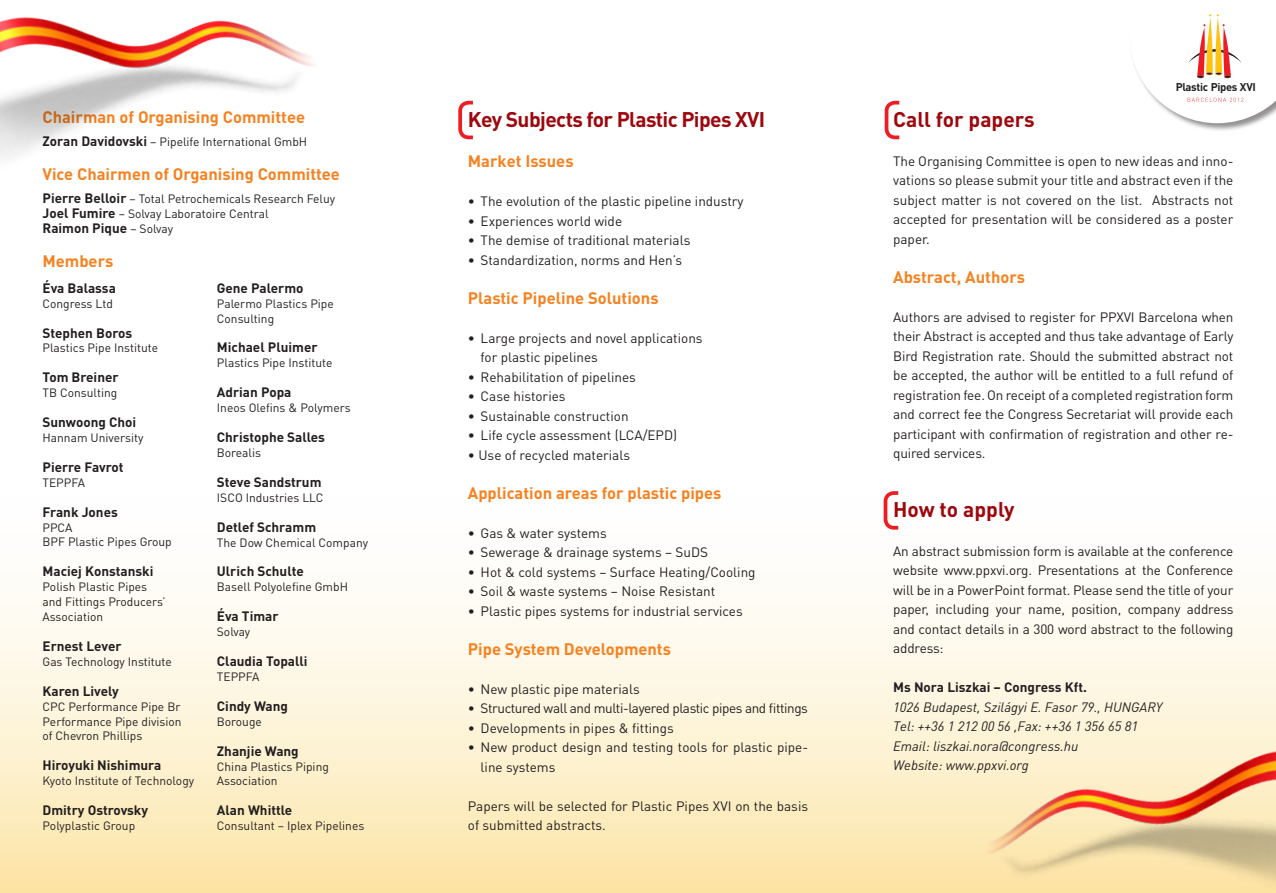
<style>
.page{position:relative;width:1276px;height:893px;background:#fff}
.page>*{position:absolute;margin:0;border:0;box-sizing:border-box;transform-origin:0 0}
.t1{font:700 21px "DIN Pro";letter-spacing:-.03em;color:#9d070d}
.t2{font:700 21px "DIN Pro";color:#9d070d}
.t3{font:700 16.5px "DIN Pro";color:#f58220}
.t4{font:13.5px/19.5px "DIN Pro";color:#231f20}
.t5{font:700 13.5px "DIN Pro";color:#231f20}
.t6{font:italic 13.5px/19.5px "DIN";color:#231f20}
.t7{font:13.5px "DIN Pro";letter-spacing:-.03em;color:#231f20}
.t8{font:12px/14.9px "DIN Pro";color:#231f20}
.t9{font:700 11.1px "DIN Pro";letter-spacing:-.03em;color:#231f20}
.s1{font-weight:700;font-size:13.5px}
.s2{font-weight:400;font-size:12px}
</style>
<div class="page">
<div style="left:1128px;top:0;width:148px;height:133px;background:#231f20;opacity:.5"></div>
<div style="left:0;top:470px;width:1276px;height:423px;background:linear-gradient(to bottom,#fff,#fce7ae)"></div>
<img style="left:977px;top:699px;width:299px;height:194px">
<svg style="left:1129px;top:0;width:147px;height:123px"></svg>
<img style="left:0;top:17px;width:314px;height:142px">
<svg style="left:881px;top:489px;width:21px;height:42px"></svg>
<svg style="left:458px;top:100px;width:15px;height:40px"></svg>
<svg style="left:884px;top:100px;width:16px;height:40px"></svg>
<p class="t3" style="left:43px;top:106px;width:264px">Chairman of Organising Committee</p>
<p class="t8" style="left:43px;top:133px;width:266px"><span class="s1">Zoran Davidovski</span> – Pipelife International GmbH</p>
<p class="t3" style="left:43px;top:163px;width:299px">Vice Chairmen of Organising Committee</p>
<p class="t8" style="left:43px;top:190px;width:294px"><span class="s1">Pierre Belloir</span> – Total Petrochemicals Research Feluy<br><span class="s1">Joel Fumire</span> – Solvay Laboratoire Central</p>
<p class="t5" style="left:43px;top:219px;width:132px">Raimon Pique <span class="s2">– Solvay</span></p>
<p class="t3" style="left:43px;top:250px;width:72px">Members</p>
<p class="t5" style="left:43px;top:279px;width:75px">Éva Balassa</p>
<p class="t8" style="left:43px;top:295px;width:72px">Congress Ltd</p>
<p class="t5" style="left:43px;top:323px;width:91px">Stephen Boros</p>
<p class="t8" style="left:43px;top:340px;width:117px">Plastics Pipe Institute</p>
<p class="t5" style="left:43px;top:368px;width:78px">Tom Breiner</p>
<p class="t8" style="left:43px;top:385px;width:76px">TB Consulting</p>
<p class="t5" style="left:43px;top:413px;width:95px">Sunwoong Choi</p>
<p class="t8" style="left:43px;top:430px;width:102px">Hannam University</p>
<p class="t5" style="left:43px;top:458px;width:83px">Pierre Favrot</p>
<p class="t8" style="left:43px;top:474px;width:44px">TEPPFA</p>
<p class="t5" style="left:43px;top:502px;width:77px">Frank Jones</p>
<p class="t8" style="left:43px;top:519px;width:131px">PPCA<br>BPF Plastic Pipes Group</p>
<p class="t5" style="left:43px;top:562px;width:112px">Maciej Konstanski</p>
<p class="t8" style="left:43px;top:579px;width:125px">Polish Plastic Pipes and Fittings Producers’<br>Association</p>
<p class="t5" style="left:43px;top:637px;width:81px">Ernest Lever</p>
<p class="t8" style="left:43px;top:654px;width:131px">Gas Technology Institute</p>
<p class="t5" style="left:43px;top:682px;width:78px">Karen Lively</p>
<p class="t8" style="left:43px;top:698px;width:141px;text-align:justify">CPC Performance Pipe Br Performance Pipe division of Chevron Phillips</p>
<p class="t5" style="left:43px;top:756px;width:120px">Hiroyuki Nishimura</p>
<p class="t8" style="left:43px;top:773px;width:153px">Kyoto Institute of Technology</p>
<p class="t5" style="left:43px;top:801px;width:107px">Dmitry Ostrovsky</p>
<p class="t8" style="left:43px;top:818px;width:94px">Polyplastic Group</p>
<p class="t5" style="left:217px;top:279px;width:88px">Gene Palermo</p>
<p class="t8" style="left:217px;top:295px;width:118px">Palermo Plastics Pipe<br>Consulting</p>
<p class="t5" style="left:217px;top:338px;width:102px">Michael Pluimer</p>
<p class="t8" style="left:217px;top:355px;width:117px">Plastics Pipe Institute</p>
<p class="t5" style="left:217px;top:383px;width:76px">Adrian Popa</p>
<p class="t8" style="left:217px;top:400px;width:135px">Ineos Olefins &amp; Polymers</p>
<p class="t5" style="left:217px;top:428px;width:110px">Christophe Salles</p>
<p class="t8" style="left:217px;top:445px;width:46px">Borealis</p>
<p class="t5" style="left:217px;top:473px;width:106px">Steve Sandstrum</p>
<p class="t8" style="left:217px;top:489px;width:108px">ISCO Industries LLC</p>
<p class="t5" style="left:217px;top:518px;width:101px">Detlef Schramm</p>
<p class="t8" style="left:217px;top:534px;width:153px">The Dow Chemical Company</p>
<p class="t5" style="left:217px;top:562px;width:88px">Ulrich Schulte</p>
<p class="t8" style="left:217px;top:579px;width:133px">Basell Polyolefine GmbH</p>
<p class="t5" style="left:217px;top:607px;width:63px">Éva Timar</p>
<p class="t8" style="left:217px;top:624px;width:35px">Solvay</p>
<p class="t5" style="left:217px;top:652px;width:92px">Claudia Topalli</p>
<p class="t8" style="left:217px;top:669px;width:44px">TEPPFA</p>
<p class="t5" style="left:217px;top:697px;width:73px">Cindy Wang</p>
<p class="t8" style="left:217px;top:713px;width:46px">Borouge</p>
<p class="t5" style="left:217px;top:741px;width:83px">Zhanjie Wang</p>
<p class="t8" style="left:217px;top:758px;width:114px">China Plastics Piping<br>Association</p>
<p class="t5" style="left:217px;top:801px;width:77px">Alan Whittle</p>
<p class="t8" style="left:217px;top:818px;width:149px">Consultant – Iplex Pipelines</p>
<h1 class="t1" style="left:468px;top:105px;width:299px">Key Subjects for Plastic Pipes XVI</h1>
<p class="t3" style="left:468px;top:150px;width:107px">Market Issues</p>
<p class="t4" style="left:468px;top:191px;width:277px">• The evolution of the plastic pipeline industry</p>
<p class="t4" style="left:468px;top:210px;width:156px">• Experiences world wide</p>
<p class="t4" style="left:468px;top:230px;width:224px">• The demise of traditional materials</p>
<p class="t4" style="left:468px;top:249px;width:216px">• Standardization, norms and Hen’s</p>
<p class="t3" style="left:468px;top:286px;width:192px">Plastic Pipeline Solutions</p>
<p class="t4" style="left:480px;top:327px;width:223px;text-indent:-13px">• Large projects and novel applications for plastic pipelines</p>
<p class="t4" style="left:468px;top:366px;width:170px">• Rehabilitation of pipelines</p>
<p class="t4" style="left:468px;top:386px;width:99px">• Case histories</p>
<p class="t4" style="left:468px;top:405px;width:162px">• Sustainable construction</p>
<p class="t4" style="left:468px;top:425px;width:211px">• Life cycle assessment (LCA/EPD)</p>
<p class="t4" style="left:468px;top:444px;width:164px">• Use of recycled materials</p>
<p class="t3" style="left:468px;top:481px;width:255px">Application areas for plastic pipes</p>
<p class="t4" style="left:468px;top:522px;width:140px">• Gas &amp; water systems</p>
<p class="t4" style="left:468px;top:542px;width:242px">• Sewerage &amp; drainage systems – SuDS</p>
<p class="t4" style="left:468px;top:561px;width:289px">• Hot &amp; cold systems – Surface Heating/Cooling</p>
<p class="t4" style="left:468px;top:581px;width:249px">• Soil &amp; waste systems – Noise Resistant</p>
<p class="t4" style="left:468px;top:600px;width:276px">• Plastic pipes systems for industrial services</p>
<p class="t3" style="left:468px;top:637px;width:205px">Pipe System Developments</p>
<p class="t4" style="left:468px;top:678px;width:173px">• New plastic pipe materials</p>
<p class="t7" style="left:468px;top:699px;width:342px">• Structured wall and multi-layered plastic pipes and fittings</p>
<p class="t4" style="left:468px;top:717px;width:207px">• Developments in pipes &amp; fittings</p>
<p class="t4" style="left:480px;top:737px;width:329px;text-indent:-13px">• New product design and testing tools for plastic pipe&shy;line systems</p>
<p class="t4" style="left:468px;top:795px;width:342px">Papers will be selected for Plastic Pipes XVI on the basis of submitted abstracts.</p>
<p class="t9" style="left:1175px;top:80px;width:82px">Plastic Pipes XVI</p>
<h1 class="t2" style="left:893px;top:105px;width:143px">Call for papers</h1>
<p class="t4" style="left:893px;top:150px;width:342px;text-align:justify">The Organising Committee is open to new ideas and inno&shy;vations so please submit your title and abstract even if the subject matter is not covered on the list. Abstracts not accepted for presentation will be considered as a poster paper.</p>
<p class="t3" style="left:893px;top:265px;width:133px">Abstract, Authors</p>
<p class="t4" style="left:893px;top:306px;width:342px;text-align:justify">Authors are advised to register for PPXVI Barcelona when their Abstract is accepted and thus take advantage of Early Bird Registration rate. Should the submitted abstract not be accepted, the author will be entitled to a full refund of registration fee. On receipt of a completed registration form and correct fee the Congress Secretariat will provide each participant with confirmation of registration and other re&shy;quired services.</p>
<h1 class="t2" style="left:893px;top:495px;width:123px">How to apply</h1>
<p class="t4" style="left:893px;top:540px;width:342px;text-align:justify">An abstract submission form is available at the conference website www.ppxvi.org. Presentations at the Conference will be in a PowerPoint format. Please send the title of your paper, including your name, position, company address and contact details in a 300 word abstract to the following address:</p>
<p class="t5" style="left:893px;top:678px;width:195px">Ms Nora Liszkai – Congress Kft.</p>
<p class="t6" style="left:893px;top:697px;width:271px">1026 Budapest, Szilágyi E. Fasor 79., HUNGARY Tel: ++36 1 212 00 56 ,Fax: ++36 1 356 65 81<br>Email: liszkai.nora@congress.hu<br>Website: www.ppxvi.org</p>
</div>
